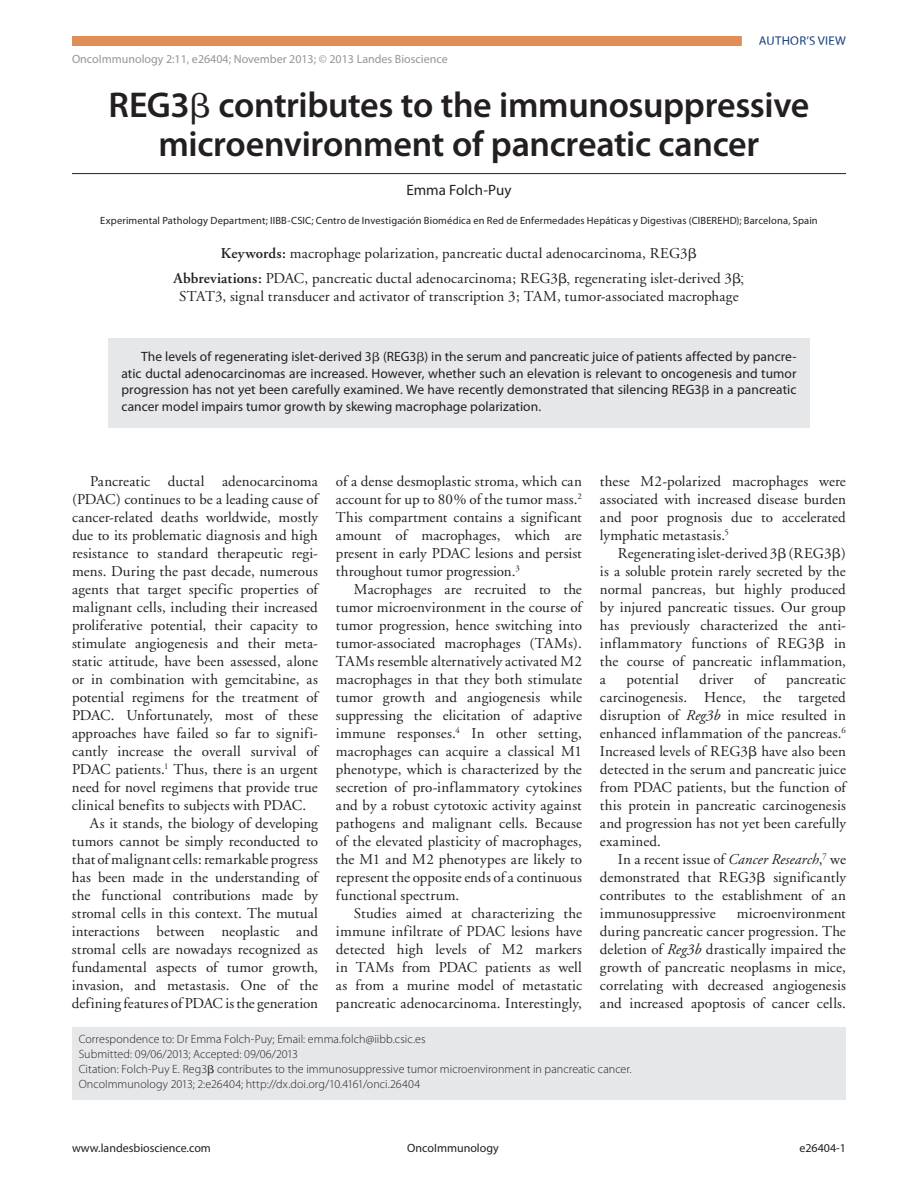
<style>
.page{position:relative;width:918px;height:1188px;background:#fff}
.page>*{position:absolute;margin:0;border:0;box-sizing:border-box;transform-origin:0 0}
.t1{font:600 36px/39px "Myriad Pro";letter-spacing:-.01em;color:#231f20;text-align:center}
.t2{font:15px/18px "Adobe Garamond";letter-spacing:.005em;color:#231f20;text-align:justify}
.t3{font:15px "Myriad Pro";color:#231f20}
.t4{font:13.5px/16.5px "Myriad Pro";letter-spacing:.005em;color:#231f20;text-align:justify}
.t5{font:12.75px "Myriad Pro";letter-spacing:.025em;color:#193f7c}
.t6{font:300 12px/15px "Myriad Pro";letter-spacing:.005em;color:#231f20}
.t7{font:12px "Myriad Pro";color:#939598}
.t8{font:12px "Myriad Pro";color:#231f20}
.t9{font:10.5px "Myriad Pro";letter-spacing:.015em;color:#231f20}
.s1{font-family:"Universal Std Greekw Math Pi";font-weight:400}
.s2{font-weight:600}
.s3{font-family:"Universal Std Greekw Math Pi"}
.s4{font-family:"Times New Roman"}
.s5{font-style:italic}
</style>
<div class="page">
<div style="left:72px;top:36px;width:774px;height:10px;background:#df8e57"></div>
<svg style="left:741px;top:36px;width:105px;height:10px"></svg>
<div style="left:72px;top:1027px;width:774px;height:73px;background:#e6e7e9"></div>
<hr style="left:72px;top:173px;width:774px;height:1px;background:#231f20">
<div style="left:108px;top:338px;width:702px;height:90px;background:#e6e7e9"></div>
<p class="t7" style="left:72px;top:52px;width:377px">OncoImmunology 2:11, e26404; November 2013; © 2013 Landes Bioscience</p>
<p class="t5" style="left:759px;top:33px;width:88px">Author’s View</p>
<h1 class="t1" style="left:109px;top:85px;width:702px">REG3<span class="s1">β</span> contributes to the immunosuppressive microenvironment of pancreatic cancer</h1>
<p class="t3" style="left:407px;top:181px;width:106px">Emma Folch-Puy</p>
<p class="t9" style="left:100px;top:214px;width:613px">Experimental Pathology Department; IIBB-CSIC; Centro de Investigación Biomédica en Red de Enfermedades Hepáticas y Digestivas (CIBEREH</p>
<p class="t9" style="left:730px;top:214px;width:90px">D); Barcelona, Spain</p>
<p class="t2" style="left:174px;top:241px;width:572px;line-height:24.8px;text-align:center"><span class="s2">Keywords:</span> macrophage polarization, pancreatic ductal adenocarcinoma, REG3<span class="s3">β<br></span><span class="s2">Abbreviations:</span> PDAC, pancreatic ductal adenocarcinoma; REG3<span class="s3">β</span><span class="s4">,</span> regenerating islet-derived 3<span class="s3">β</span><span class="s4">;</span></p>
<p class="t2" style="left:179px;top:287px;width:561px">STAT3, signal transducer and activator of transcription 3; TAM, tumor-associated macrophage</p>
<p class="t4" style="left:122px;top:348px;width:676px;text-indent:19px">The levels of regenerating islet-derived 3<span class="s3">β</span> (REG3<span class="s3">β</span>) in the serum and pancreatic juice of patients affected by pancre&shy;atic ductal adenocarcinomas are increased. However, whether such an elevation is relevant to oncogenesis and tumor progression has not yet been carefully examined. We have recently demonstrated that silencing REG3<span class="s3">β</span> in a pancreatic cancer model impairs tumor growth by skewing macrophage polarization.</p>
<p class="t2" style="left:90px;top:473px;width:229px">Pancreatic ductal adenocarcinoma</p>
<p class="t2" style="left:72px;top:491px;width:248px">(PDAC) continues to be a leading cause of</p>
<p class="t2" style="left:72px;top:509px;width:247px">cancer-related deaths worldwide, mostly</p>
<p class="t2" style="left:72px;top:527px;width:247px">due to its problematic diagnosis and high</p>
<p class="t2" style="left:72px;top:545px;width:247px">resistance to standard therapeutic regi-</p>
<p class="t2" style="left:72px;top:563px;width:247px">mens. During the past decade, numerous</p>
<p class="t2" style="left:72px;top:581px;width:247px">agents that target specific properties of</p>
<p class="t2" style="left:72px;top:599px;width:247px">malignant cells, including their increased</p>
<p class="t2" style="left:72px;top:617px;width:247px">proliferative potential, their capacity to</p>
<p class="t2" style="left:72px;top:635px;width:247px">stimulate angiogenesis and their meta-</p>
<p class="t2" style="left:72px;top:653px;width:247px">static attitude, have been assessed, alone</p>
<p class="t2" style="left:72px;top:671px;width:247px">or in combination with gemcitabine, as</p>
<p class="t2" style="left:72px;top:689px;width:247px">potential regimens for the treatment of</p>
<p class="t2" style="left:72px;top:707px;width:247px">PDAC. Unfortunately, most of these</p>
<p class="t2" style="left:72px;top:725px;width:247px">approaches have failed so far to signifi-</p>
<p class="t2" style="left:72px;top:743px;width:247px">cantly increase the overall survival of</p>
<p class="t2" style="left:72px;top:761px;width:247px">PDAC patients.<sup>1</sup> Thus, there is an urgent</p>
<p class="t2" style="left:72px;top:779px;width:247px">need for novel regimens that provide true</p>
<p class="t2" style="left:72px;top:797px;width:236px">clinical benefits to subjects with PDAC.</p>
<p class="t2" style="left:90px;top:815px;width:230px">As it stands, the biology of developing</p>
<p class="t2" style="left:72px;top:833px;width:247px">tumors cannot be simply reconducted to</p>
<p class="t2" style="left:72px;top:851px;width:247px">that of malignant cells: remarkable progress</p>
<p class="t2" style="left:72px;top:869px;width:247px">has been made in the understanding of</p>
<p class="t2" style="left:72px;top:887px;width:247px">the functional contributions made by</p>
<p class="t2" style="left:72px;top:905px;width:247px">stromal cells in this context. The mutual</p>
<p class="t2" style="left:72px;top:923px;width:247px">interactions between neoplastic and</p>
<p class="t2" style="left:72px;top:941px;width:247px">stromal cells are nowadays recognized as</p>
<p class="t2" style="left:72px;top:959px;width:247px">fundamental aspects of tumor growth,</p>
<p class="t2" style="left:72px;top:977px;width:247px">invasion, and metastasis. One of the</p>
<p class="t2" style="left:72px;top:995px;width:247px">defining features of PDAC is the generation</p>
<p class="t2" style="left:336px;top:473px;width:247px">of a dense desmoplastic stroma, which can account for up to 80% of the tumor mass.<sup>2<br></sup>This compartment contains a significant amount of macrophages, which are present in early PDAC lesions and persist throughout tumor progression.<sup>3</sup></p>
<p class="t2" style="left:336px;top:581px;width:248px;text-indent:18px">Macrophages are recruited to the tumor microenvironment in the course of tumor progression, hence switching into tumor-associated macrophages (TAMs).<br>TAMs resemble alternatively activated M2 macrophages in that they both stimulate tumor growth and angiogenesis while suppressing the elicitation of adaptive immune responses.<sup>4</sup> In other setting, macrophages can acquire a classical M1 phenotype, which is characterized by the secretion of pro-inflammatory cytokines and by a robust cytotoxic activity against pathogens and malignant cells. Because of the elevated plasticity of macrophages, the M1 and M2 phenotypes are likely to represent the opposite ends of a continuous functional spectrum.</p>
<p class="t2" style="left:336px;top:905px;width:248px;text-indent:18px">Studies aimed at characterizing the immune infiltrate of PDAC lesions have detected high levels of M2 markers in TAMs from PDAC patients as well as from a murine model of metastatic pancreatic adenocarcinoma. Interestingly,</p>
<p class="t2" style="left:600px;top:473px;width:247px">these M2-polarized macrophages were associated with increased disease burden and poor prognosis due to accelerated lymphatic metastasis.<sup>5</sup></p>
<p class="t2" style="left:600px;top:545px;width:247px;text-indent:18px">Regenerating islet-derived 3<span class="s3">β</span> (REG3<span class="s3">β</span>) is a soluble protein rarely secreted by the normal pancreas, but highly produced by injured pancreatic tissues. Our group has previously characterized the anti&shy;inflammatory functions of REG3<span class="s3">β</span> in the course of pancreatic inflammation, a</p>
<p class="t2" style="left:627px;top:671px;width:54px">potential</p>
<p class="t2" style="left:699px;top:671px;width:36px">driver</p>
<p class="t2" style="left:754px;top:671px;width:13px">of</p>
<p class="t2" style="left:600px;top:671px;width:248px;text-indent:186px">pancreatic carcinogenesis. Hence, the targeted disruption of <span class="s5">Reg3b</span> in mice resulted in enhanced inflammation of the pancreas.<sup>6<br></sup>Increased levels of REG3<span class="s3">β</span> have also been detected in the serum and pancreatic juice from PDAC patients, but the function of this protein in pancreatic carcinogenesis and progression has not yet been carefully examined.</p>
<p class="t2" style="left:600px;top:851px;width:248px;text-indent:18px">In a recent issue of <span class="s5">Cancer Research</span>,<sup>7</sup> we demonstrated that REG3<span class="s3">β</span> significantly contributes to the establishment of an immunosuppressive</p>
<p class="t2" style="left:600px;top:905px;width:247px;text-indent:137px">microenvironment during pancreatic cancer progression. The deletion of <span class="s5">Reg3b</span> drastically impaired the growth of pancreatic neoplasms in mice, correlating with decreased angiogenesis and increased apoptosis of cancer cells.</p>
<p class="t6" style="left:79px;top:1031px;width:554px">Correspondence to: Dr Emma Folch-Puy; Email: emma.folch@iibb.csic.es<br>Submitted: 09/06/2013; Accepted: 09/06/2013<br>Citation: Folch-Puy E. Reg3<span class="s1">β</span> contributes to the immunosuppressive tumor microenvironment in pancreatic cancer.<br>OncoImmunology 2013; 2:e26404; http://dx.doi.org/10.4161/onci.26404</p>
<p class="t8" style="left:72px;top:1141px;width:140px">www.landesbioscience.com</p>
<p class="t8" style="left:407px;top:1141px;width:93px">OncoImmunology</p>
<p class="t8" style="left:799px;top:1141px;width:48px">e26404-1</p>
</div>
